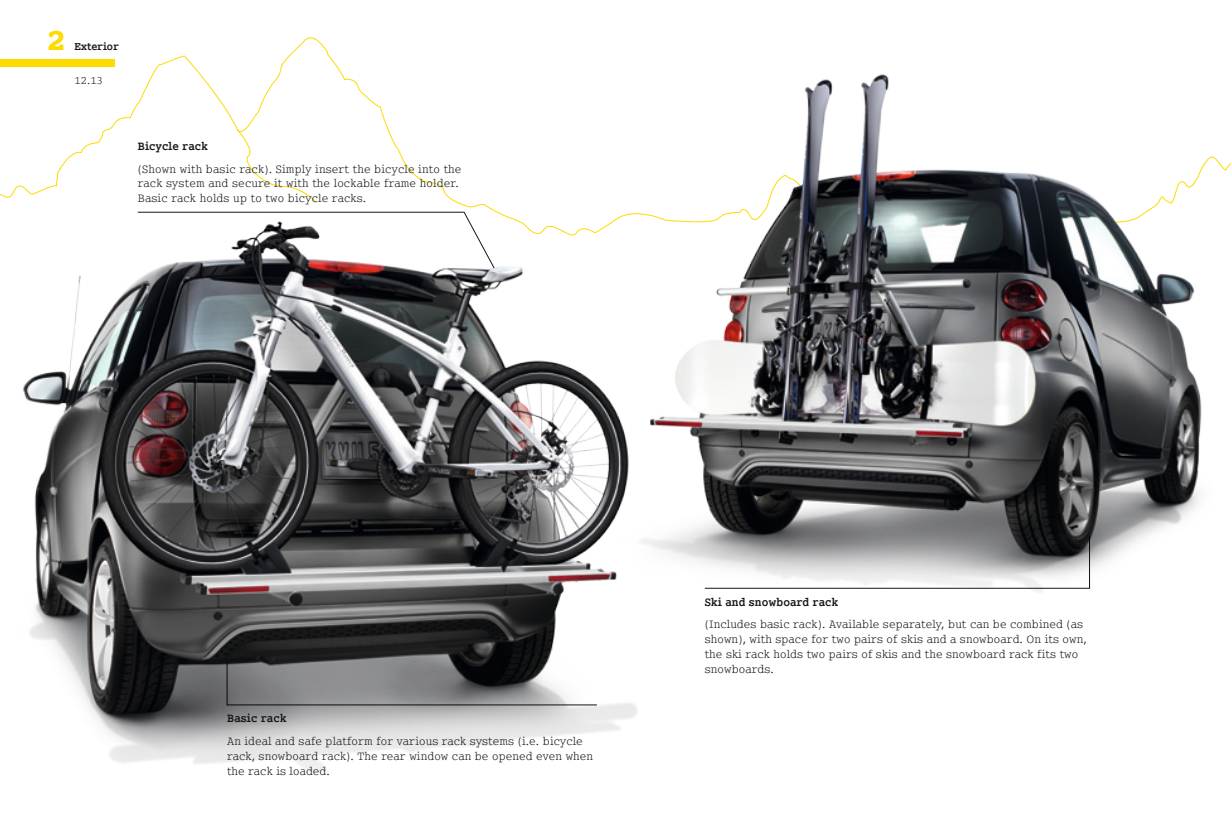
<style>
.page{position:relative;width:1231px;height:834px;background:#fff}
.page>*{position:absolute;margin:0;border:0;box-sizing:border-box;transform-origin:0 0}
.t1{font:800 33.25px "Smart Courier";color:#fcdc00}
.t2{font:condensed 13.12px/14.9px "Smart Courier";letter-spacing:.01em;color:#151616}
.t3{font:700 condensed 13.12px "Smart Courier";letter-spacing:.015em;color:#151616}
.t4{font:700 condensed 12.25px "Smart Courier";color:#151616}
.t5{font:condensed 12.25px "Smart Courier";color:#151616}
</style>
<div class="page">
<img style="left:755px;top:74px;width:475px;height:518px">
<img style="left:0;top:137px;width:755px;height:634px">
<div style="left:0;top:60px;width:114px;height:7px;background:#fcdc00"></div>
<svg style="left:137px;top:211px;width:358px;height:58px"></svg>
<svg style="left:226px;top:662px;width:371px;height:43px;background:#868789"></svg>
<svg style="left:704px;top:535px;width:385px;height:53px"></svg>
<h1 class="t1" style="left:48px;top:19px;width:20px">2</h1>
<p class="t4" style="left:74px;top:38px;width:46px">Exterior</p>
<p class="t5" style="left:74px;top:73px;width:30px">12.13</p>
<p class="t3" style="left:138px;top:138px;width:72px">Bicycle rack</p>
<p class="t2" style="left:138px;top:160px;width:325px">(Shown with basic rack). Simply insert the bicycle into the rack system and secure it with the lockable frame holder.<br>Basic rack holds up to two bicycle racks.</p>
<p class="t3" style="left:227px;top:710px;width:61px">Basic rack</p>
<p class="t2" style="left:227px;top:732px;width:367px">An ideal and safe platform for various rack systems (i.e. bicycle rack, snowboard rack). The rear window can be opened even when the rack is loaded.</p>
<p class="t3" style="left:704px;top:593px;width:135px">Ski and snowboard rack</p>
<p class="t2" style="left:704px;top:616px;width:383px">(Includes basic rack). Available separately, but can be combined (as shown), with space for two pairs of skis and a snowboard. On its own, the ski rack holds two pairs of skis and the snowboard rack fits two snowboards.</p>
</div>
